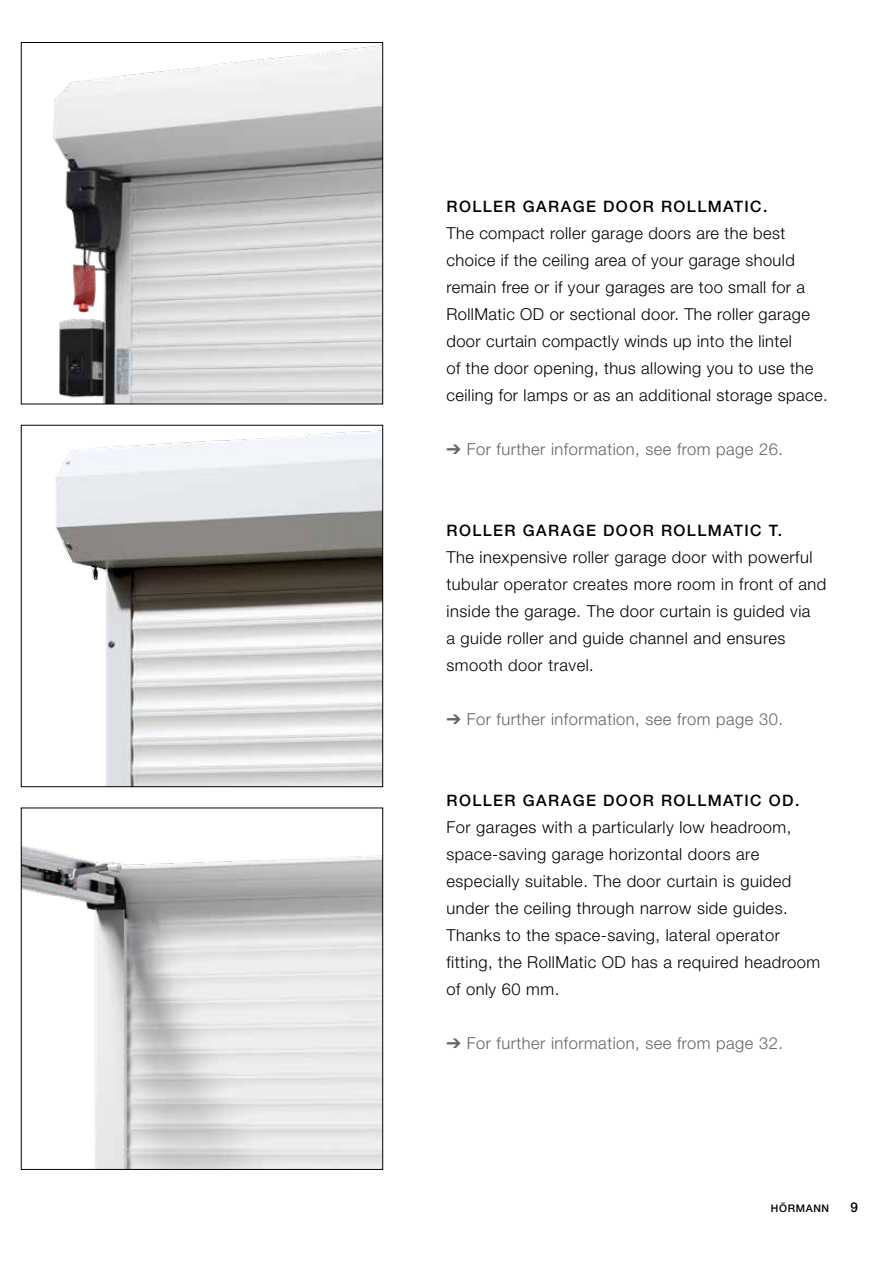
<style>
.page{position:relative;width:893px;height:1263px;background:#fff}
.page>*{position:absolute;margin:0;border:0;box-sizing:border-box;transform-origin:0 0}
.t1{font:300 16.5px/27px "Hoermann Helvetica Neue";letter-spacing:.03em;color:#000}
.t2{font:300 16.5px "Hoermann Helvetica Neue";letter-spacing:.03em;color:#636466}
.t3{font:500 15.75px "Hoermann Helvetica Neue";letter-spacing:.09em;color:#000}
.t4{font:500 13.5px "Hoermann Helvetica Neue";color:#000}
.t5{font:500 10.5px "Hoermann Helvetica Neue";letter-spacing:.06em;color:#000}
</style>
<div class="page">
<img style="left:23px;top:845px;width:358px;height:322px">
<img style="left:53px;top:45px;width:328px;height:357px">
<div style="left:21px;top:42px;width:362px;height:362px;border:1px solid #000"></div>
<img style="left:55px;top:430px;width:326px;height:355px">
<div style="left:21px;top:425px;width:362px;height:362px;border:1px solid #000"></div>
<p class="t3" style="left:446px;top:195px;width:322px">ROLLER GARAGE DOOR ROLLMATIC.</p>
<p class="t1" style="left:446px;top:218px;width:383px">The compact roller garage doors are the best choice if the ceiling area of your garage should remain free or if your garages are too small for a RollMatic OD or sectional door. The roller garage door curtain compactly winds up into the lintel<br>of the door opening, thus allowing you to use the ceiling for lamps or as an additional storage space.</p>
<p class="t2" style="left:446px;top:437px;width:338px">➔ For further information, see from page 26.</p>
<p class="t3" style="left:446px;top:519px;width:337px">ROLLER GARAGE DOOR ROLLMATIC T.</p>
<p class="t1" style="left:446px;top:542px;width:381px">The inexpensive roller garage door with powerful tubular operator creates more room in front of and inside the garage. The door curtain is guided via<br>a guide roller and guide channel and ensures smooth door travel.</p>
<p class="t2" style="left:446px;top:707px;width:338px">➔ For further information, see from page 30.</p>
<p class="t3" style="left:446px;top:789px;width:354px">ROLLER GARAGE DOOR ROLLMATIC OD.</p>
<p class="t1" style="left:446px;top:812px;width:375px">For garages with a particularly low headroom, space-saving garage horizontal doors are especially suitable. The door curtain is guided under the ceiling through narrow side guides.<br>Thanks to the space-saving, lateral operator fitting, the RollMatic OD has a required headroom of only 60 mm.</p>
<p class="t2" style="left:446px;top:1031px;width:338px">➔ For further information, see from page 32.</p>
<p class="t5" style="left:771px;top:1201px;width:60px">HÖRMANN</p>
<p class="t4" style="left:850px;top:1198px;width:9px">9</p>
</div>
